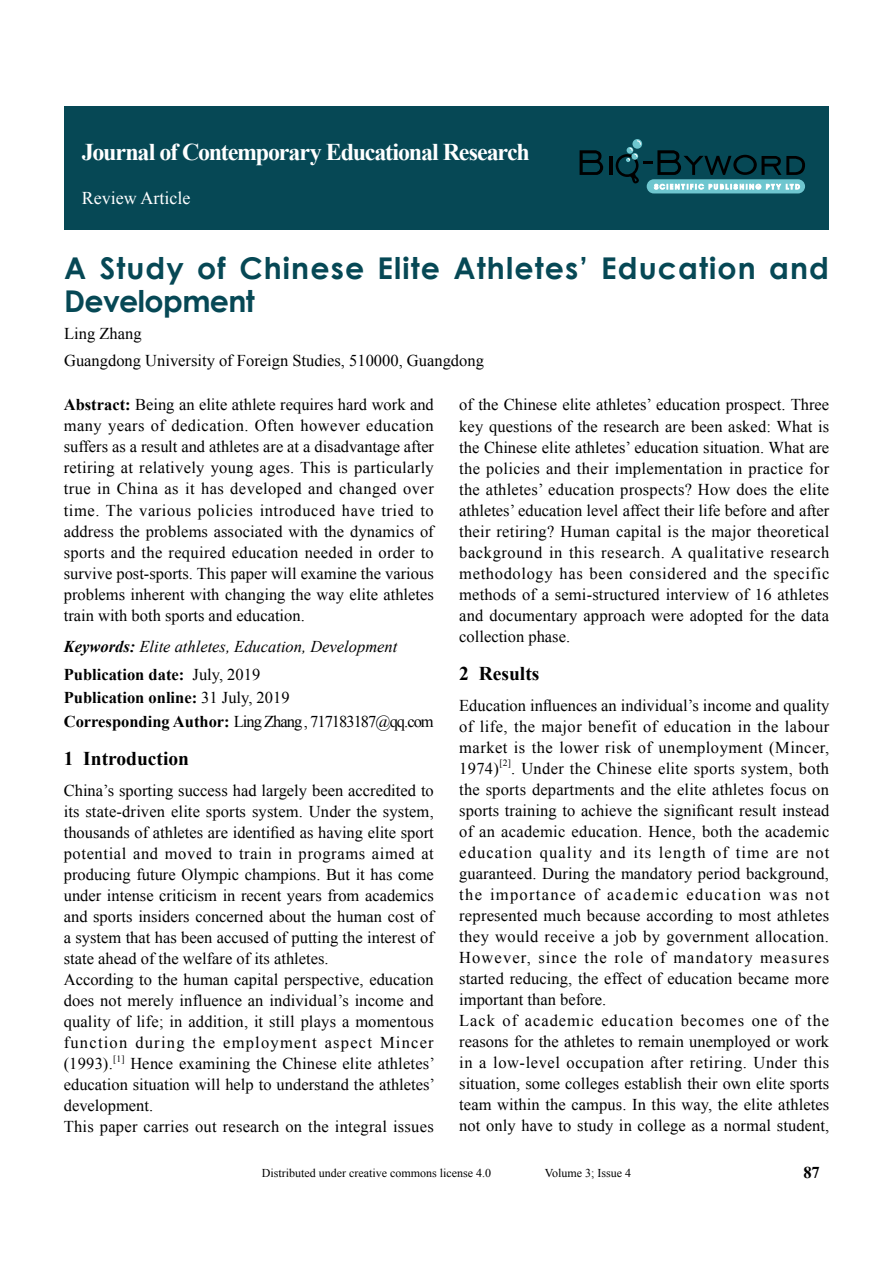
<style>
.page{position:relative;width:893px;height:1263px;background:#fff}
.page>*{position:absolute;margin:0;border:0;box-sizing:border-box;transform-origin:0 0}
.t1{font:700 30px/33px "Century Gothic";letter-spacing:.035em;color:#064855}
.t2{font:700 24px "Times New Roman";letter-spacing:-.045em;color:#fff}
.t3{font:700 19.5px "Times New Roman";color:#000}
.t4{font:18px "Times New Roman";color:#fff}
.t5{font:16.5px/21px "Times New Roman";letter-spacing:.005em;color:#000}
.t6{font:700 16.5px/23.5px "Times New Roman";color:#000}
.t7{font:italic 16.5px/27.3px "Times New Roman";color:#000}
.t8{font:12px "Times New Roman";color:#000}
.t9{font:9.6px "Times New Roman";color:#000}
.s1{font-weight:700}
.s2{font-weight:700;font-style:normal}
.s3{font-style:normal}
.s4{font-weight:400}
</style>
<div class="page">
<div style="left:64px;top:106px;width:765px;height:123px;background:#064855"></div>
<svg style="left:580px;top:150px;width:23px;height:25px"></svg>
<hr style="left:609px;top:156px;width:3px;height:19px;background:#000">
<svg style="left:647px;top:179px;width:158px;height:14px"></svg>
<svg style="left:616px;top:140px;width:189px;height:49px"></svg>
<h2 class="t2" style="left:82px;top:135px;width:449px">Journal of Contemporary Educational Research</h2>
<p class="t4" style="left:82px;top:186px;width:110px">Review Article</p>
<h1 class="t1" style="left:64px;top:250px;width:766px">A Study of Chinese Elite Athletes’ Education and<br>Development</h1>
<p class="t5" style="left:64px;top:320px;width:421px;line-height:27px">Ling Zhang<br>Guangdong University of Foreign Studies, 510000, Guangdong</p>
<p class="t5" style="left:64px;top:394px;width:372px;text-align:justify"><span class="s1">Abstract:</span> Being an elite athlete requires hard work and many years of dedication. Often however education suffers as a result and athletes are at a disadvantage after retiring at relatively young ages. This is particularly true in China as it has developed and changed over time. The various policies introduced have tried to address the problems associated with the dynamics of sports and the required education needed in order to survive post-sports. This paper will examine the various problems inherent with changing the way elite athletes train with both sports and education.</p>
<p class="t7" style="left:64px;top:633px;width:335px"><span class="s1">Keywords:</span> Elite athletes, Education, Development<br><span class="s2">Publication date:</span> <span class="s3">July, 2019</span></p>
<p class="t6" style="left:64px;top:685px;width:371px">Publication online: <span class="s4">31 July, 2019<br></span>Corresponding Author: <span class="s4">Ling Zhang , 717183187@qq.com</span></p>
<p class="t3" style="left:64px;top:745px;width:127px">1 Introduction</p>
<p class="t5" style="left:64px;top:780px;width:372px">China’s sporting success had largely been accredited to its state-driven elite sports system. Under the system, thousands of athletes are identified as having elite sport potential and moved to train in programs aimed at producing future Olympic champions. But it has come under intense criticism in recent years from academics and sports insiders concerned about the human cost of a system that has been accused of putting the interest of state ahead of the welfare of its athletes.<br>According to the human capital perspective, education does not merely influence an individual’s income and quality of life; in addition, it still plays a momentous function during the employment aspect Mincer (1993).</p>
<p class="t5" style="left:459px;top:394px;width:372px;text-align:justify">of the Chinese elite athletes’ education prospect. Three key questions of the research are been asked: What is the Chinese elite athletes’ education situation. What are the policies and their implementation in practice for the athletes’ education prospects? How does the elite athletes’ education level affect their life before and after their retiring? Human capital is the major theoretical background in this research. A qualitative research methodology has been considered and the specific methods of a semi-structured interview of 16 athletes and documentary approach were adopted for the data collection phase.</p>
<p class="t3" style="left:459px;top:660px;width:82px">2 Results</p>
<p class="t5" style="left:459px;top:695px;width:372px;text-align:justify">Education influences an individual’s income and quality of life, the major benefit of education in the labour market is the lower risk of unemployment (Mincer, 1974)</p>
<p class="t9" style="left:499px;top:757px;width:13px">[2]</p>
<p class="t5" style="left:459px;top:758px;width:372px;text-indent:52px">. Under the Chinese elite sports system, both the sports departments and the elite athletes focus on sports training to achieve the significant result instead of an academic education. Hence, both the academic education quality and its length of time are not guaranteed. During the mandatory period background, the importance of academic education was not represented much because according to most athletes they would receive a job by government allocation.<br>However, since the role of mandatory measures started reducing, the effect of education became more important than before.<br>Lack of academic education becomes one of the reasons for the athletes to remain unemployed or work in a low-level occupation after retiring. Under this situation, some colleges establish their own elite sports team within the campus. In this way, the elite athletes not only have to study in college as a normal student,</p>
<p class="t9" style="left:113px;top:1052px;width:13px">[1]</p>
<p class="t5" style="left:64px;top:1053px;width:373px;text-indent:67px">Hence examining the Chinese elite athletes’ education situation will help to understand the athletes’ development.<br>This paper carries out research on the integral issues</p>
<p class="t8" style="left:262px;top:1165px;width:231px">Distributed under creative commons license 4.0</p>
<p class="t8" style="left:545px;top:1165px;width:88px">Volume 3; Issue 4</p>
<p class="t6" style="left:803px;top:1160px;width:18px">87</p>
</div>
